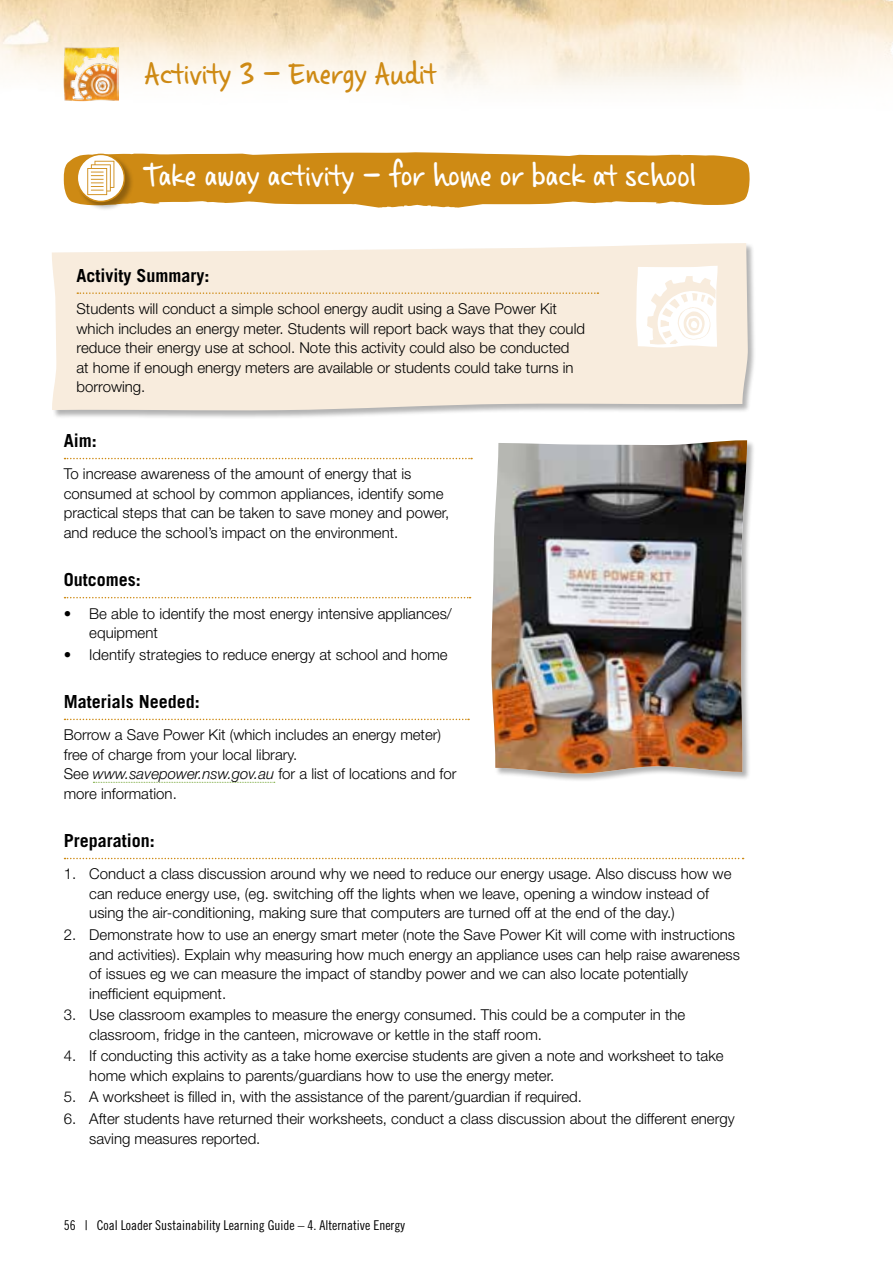
<style>
.page{position:relative;width:893px;height:1263px;background:#fff}
.page>*{position:absolute;margin:0;border:0;box-sizing:border-box;transform-origin:0 0}
.t1{font:45px "Casino Hand";color:#fff}
.t2{font:43.5px "Casino Hand";color:#ce8a14}
.t3{font:700 18px "Trade Gothic";color:#000}
.t4{font:300 15px/19.5px "Helvetica Neue";color:#000}
.t5{font:13.5px "Trade Gothic Cond Eighteen";color:#000}
.s1{font-style:italic}
</style>
<div class="page">
<img style="left:0;top:0;width:893px;height:102px">
<img style="left:64px;top:47px;width:54px;height:54px">
<div style="left:51px;top:243px;width:706px;height:176px;background:#000;opacity:.3"></div>
<svg style="left:52px;top:243px;width:696px;height:168px;background:#f6ebdd"></svg>
<svg style="left:636px;top:266px;width:82px;height:81px"></svg>
<div style="left:76px;top:153px;width:58px;height:58px;background:#000;opacity:.3"></div>
<svg style="left:63px;top:152px;width:687px;height:56px;background:#d59c39"></svg>
<svg style="left:77px;top:292px;width:521px;height:2px"></svg>
<svg style="left:65px;top:458px;width:407px;height:1px"></svg>
<svg style="left:65px;top:597px;width:406px;height:1px"></svg>
<svg style="left:65px;top:719px;width:404px;height:1px"></svg>
<svg style="left:93px;top:782px;width:182px;height:1px"></svg>
<svg style="left:65px;top:858px;width:679px;height:1px"></svg>
<div style="left:491px;top:440px;width:265px;height:342px;background:#000;opacity:.3"></div>
<img style="left:491px;top:440px;width:256px;height:334px">
<h2 class="t2" style="left:145px;top:55px;width:295px">Activity 3 – Energy Audit</h2>
<h1 class="t1" style="left:145px;top:156px;width:553px">Take away activity – for home or back at school</h1>
<p class="t3" style="left:77px;top:264px;width:135px">Activity Summary:</p>
<p class="t4" style="left:77px;top:299px;width:510px">Students will conduct a simple school energy audit using a Save Power Kit which includes an energy meter. Students will report back ways that they could reduce their energy use at school. Note this activity could also be conducted at home if enough energy meters are available or students could take turns in borrowing.</p>
<p class="t3" style="left:64px;top:430px;width:35px">Aim:</p>
<p class="t4" style="left:64px;top:464px;width:387px">To increase awareness of the amount of energy that is consumed at school by common appliances, identify some practical steps that can be taken to save money and power, and reduce the school’s impact on the environment.</p>
<p class="t3" style="left:64px;top:569px;width:79px">Outcomes:</p>
<p class="t4" style="left:89px;top:603px;width:364px;text-indent:-26px">• Be able to identify the most energy intensive appliances/ equipment</p>
<p class="t4" style="left:64px;top:644px;width:385px">• Identify strategies to reduce energy at school and home</p>
<p class="t3" style="left:64px;top:690px;width:138px">Materials Needed:</p>
<p class="t4" style="left:64px;top:725px;width:394px">Borrow a Save Power Kit (which includes an energy meter) free of charge from your local library.<br>See <span class="s1">www.savepower.nsw.gov.au</span> for a list of locations and for more information.</p>
<p class="t3" style="left:64px;top:830px;width:93px">Preparation:</p>
<p class="t4" style="left:89px;top:864px;width:644px;text-indent:-26px">1. Conduct a class discussion around why we need to reduce our energy usage. Also discuss how we can reduce energy use, (eg. switching off the lights when we leave, opening a window instead of using the air-conditioning, making sure that computers are turned off at the end of the day.)</p>
<p class="t4" style="left:89px;top:925px;width:652px;text-indent:-26px">2. Demonstrate how to use an energy smart meter (note the Save Power Kit will come with instructions and activities). Explain why measuring how much energy an appliance uses can help raise awareness of issues eg we can measure the impact of standby power and we can also locate potentially inefficient equipment.</p>
<p class="t4" style="left:89px;top:1005px;width:597px;text-indent:-26px">3. Use classroom examples to measure the energy consumed. This could be a computer in the classroom, fridge in the canteen, microwave or kettle in the staff room.</p>
<p class="t4" style="left:89px;top:1046px;width:636px;text-indent:-26px">4. If conducting this activity as a take home exercise students are given a note and worksheet to take home which explains to parents/guardians how to use the energy meter.</p>
<p class="t4" style="left:64px;top:1087px;width:520px">5. A worksheet is filled in, with the assistance of the parent/guardian if required.</p>
<p class="t4" style="left:89px;top:1109px;width:647px;text-indent:-26px">6. After students have returned their worksheets, conduct a class discussion about the different energy saving measures reported.</p>
<p class="t5" style="left:64px;top:1217px;width:343px">56 | Coal Loader Sustainability Learning Guide – 4. Alternative Energy</p>
</div>
